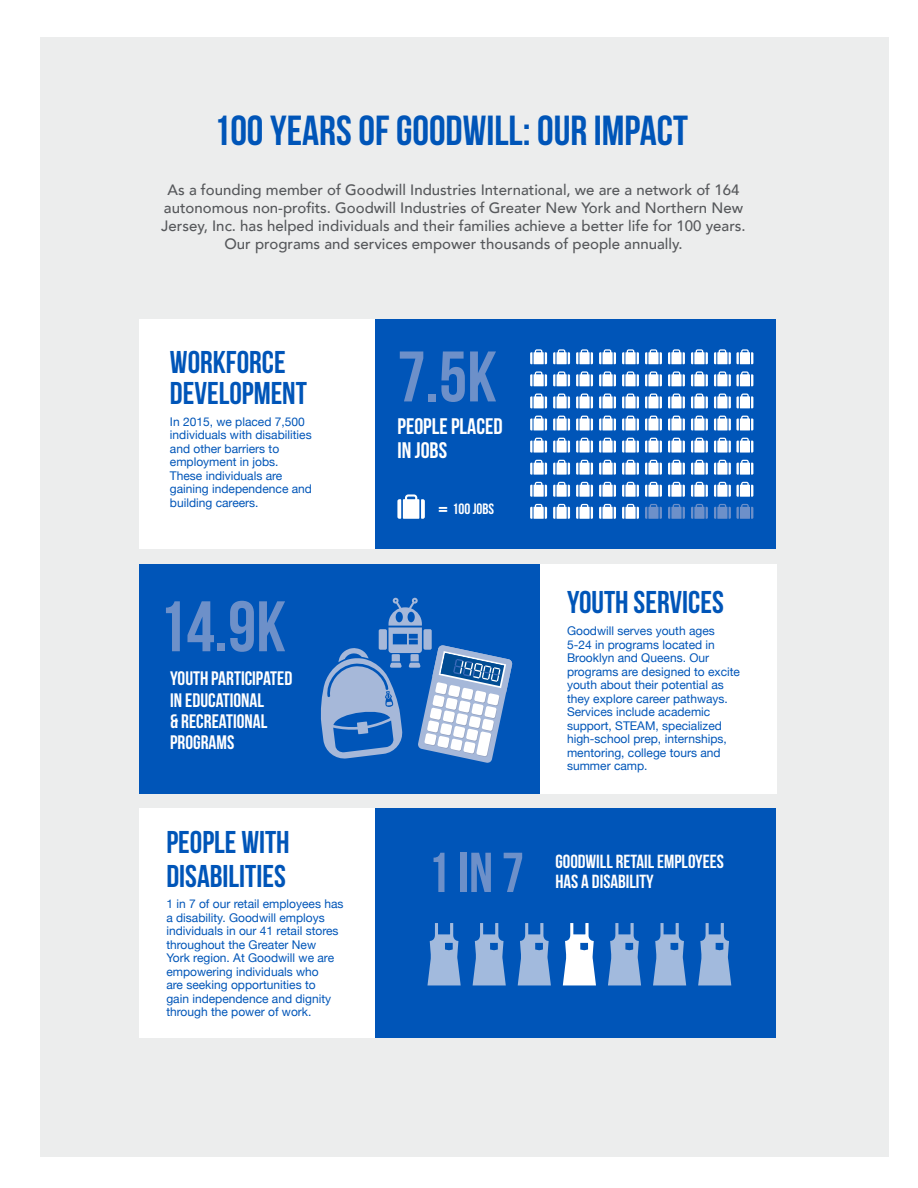
<style>
.page{position:relative;width:918px;height:1188px;background:#fff}
.page>*{position:absolute;margin:0;border:0;box-sizing:border-box;transform-origin:0 0}
.t1{font:71.4px "Bebas Neue";color:#6d90c9}
.t2{font:56.1px "Bebas Neue";color:#6d90c9}
.t3{font:42px "Bebas Neue";color:#0055b8}
.t4{font:31.5px/30.5px "Bebas Neue";color:#0055b8}
.t5{font:22.5px/24.5px "Bebas Neue";color:#fff}
.t6{font:19.5px/21.5px "Bebas Neue";color:#fff}
.t7{font:19.05px "Bebas Neue";color:#fff}
.t8{font:500 15px/18px "Avenir";color:#56585b;text-align:center}
.t9{font:15px "Bebas Neue";color:#fff}
.t10{font:12px/13.5px "Helvetica Neue";color:#0055b8}
.s1{font-family:"Avenir";font-weight:900}
</style>
<div class="page">
<div style="left:40px;top:37px;width:849px;height:1119px;background:#eceded"></div>
<div style="left:540px;top:564px;width:236px;height:229px;background:#fff"></div>
<div style="left:139px;top:564px;width:401px;height:229px;background:#0055b8"></div>
<div style="left:139px;top:319px;width:401px;height:230px;background:#fff"></div>
<div style="left:376px;top:319px;width:400px;height:230px;background:#0055b8"></div>
<div style="left:139px;top:808px;width:401px;height:230px;background:#fff"></div>
<div style="left:376px;top:808px;width:400px;height:230px;background:#0055b8"></div>
<svg style="left:397px;top:494px;width:28px;height:25px"></svg>
<svg style="left:553px;top:349px;width:17px;height:15px"></svg>
<svg style="left:576px;top:349px;width:17px;height:15px"></svg>
<svg style="left:599px;top:349px;width:17px;height:15px"></svg>
<svg style="left:622px;top:349px;width:17px;height:15px"></svg>
<svg style="left:645px;top:349px;width:17px;height:15px"></svg>
<svg style="left:668px;top:349px;width:17px;height:15px"></svg>
<svg style="left:691px;top:349px;width:17px;height:15px"></svg>
<svg style="left:553px;top:371px;width:17px;height:15px"></svg>
<svg style="left:576px;top:371px;width:17px;height:15px"></svg>
<svg style="left:599px;top:371px;width:17px;height:15px"></svg>
<svg style="left:622px;top:371px;width:17px;height:15px"></svg>
<svg style="left:645px;top:371px;width:17px;height:15px"></svg>
<svg style="left:668px;top:371px;width:17px;height:15px"></svg>
<svg style="left:691px;top:371px;width:17px;height:15px"></svg>
<svg style="left:553px;top:394px;width:17px;height:14px"></svg>
<svg style="left:576px;top:394px;width:17px;height:14px"></svg>
<svg style="left:599px;top:394px;width:17px;height:14px"></svg>
<svg style="left:622px;top:394px;width:17px;height:14px"></svg>
<svg style="left:645px;top:394px;width:17px;height:14px"></svg>
<svg style="left:668px;top:394px;width:17px;height:14px"></svg>
<svg style="left:691px;top:394px;width:17px;height:14px"></svg>
<svg style="left:553px;top:416px;width:17px;height:14px"></svg>
<svg style="left:576px;top:416px;width:17px;height:14px"></svg>
<svg style="left:599px;top:416px;width:17px;height:14px"></svg>
<svg style="left:622px;top:416px;width:17px;height:14px"></svg>
<svg style="left:645px;top:416px;width:17px;height:14px"></svg>
<svg style="left:668px;top:416px;width:17px;height:14px"></svg>
<svg style="left:691px;top:416px;width:17px;height:14px"></svg>
<svg style="left:553px;top:438px;width:17px;height:15px"></svg>
<svg style="left:576px;top:438px;width:17px;height:15px"></svg>
<svg style="left:599px;top:438px;width:17px;height:15px"></svg>
<svg style="left:622px;top:438px;width:17px;height:15px"></svg>
<svg style="left:645px;top:438px;width:17px;height:15px"></svg>
<svg style="left:668px;top:438px;width:17px;height:15px"></svg>
<svg style="left:691px;top:438px;width:17px;height:15px"></svg>
<svg style="left:553px;top:460px;width:17px;height:15px"></svg>
<svg style="left:576px;top:460px;width:17px;height:15px"></svg>
<svg style="left:599px;top:460px;width:17px;height:15px"></svg>
<svg style="left:622px;top:460px;width:17px;height:15px"></svg>
<svg style="left:645px;top:460px;width:17px;height:15px"></svg>
<svg style="left:668px;top:460px;width:17px;height:15px"></svg>
<svg style="left:691px;top:460px;width:17px;height:15px"></svg>
<svg style="left:553px;top:482px;width:17px;height:15px"></svg>
<svg style="left:576px;top:482px;width:17px;height:15px"></svg>
<svg style="left:599px;top:482px;width:17px;height:15px"></svg>
<svg style="left:622px;top:482px;width:17px;height:15px"></svg>
<svg style="left:645px;top:482px;width:17px;height:15px"></svg>
<svg style="left:668px;top:482px;width:17px;height:15px"></svg>
<svg style="left:691px;top:482px;width:17px;height:15px"></svg>
<svg style="left:553px;top:504px;width:17px;height:15px"></svg>
<svg style="left:530px;top:349px;width:17px;height:15px"></svg>
<svg style="left:530px;top:371px;width:17px;height:15px"></svg>
<svg style="left:530px;top:394px;width:17px;height:14px"></svg>
<svg style="left:530px;top:416px;width:17px;height:14px"></svg>
<svg style="left:530px;top:438px;width:17px;height:15px"></svg>
<svg style="left:530px;top:460px;width:17px;height:15px"></svg>
<svg style="left:530px;top:482px;width:17px;height:15px"></svg>
<svg style="left:530px;top:504px;width:17px;height:15px"></svg>
<svg style="left:576px;top:504px;width:17px;height:15px"></svg>
<svg style="left:599px;top:504px;width:17px;height:15px"></svg>
<svg style="left:622px;top:504px;width:17px;height:15px"></svg>
<svg style="left:714px;top:349px;width:39px;height:15px"></svg>
<svg style="left:714px;top:371px;width:39px;height:15px"></svg>
<svg style="left:714px;top:394px;width:39px;height:14px"></svg>
<svg style="left:714px;top:416px;width:39px;height:14px"></svg>
<svg style="left:714px;top:438px;width:39px;height:15px"></svg>
<svg style="left:714px;top:460px;width:39px;height:15px"></svg>
<svg style="left:714px;top:482px;width:39px;height:15px"></svg>
<svg style="left:645px;top:504px;width:17px;height:15px"></svg>
<svg style="left:668px;top:504px;width:17px;height:15px"></svg>
<svg style="left:691px;top:504px;width:17px;height:15px"></svg>
<svg style="left:714px;top:504px;width:39px;height:15px"></svg>
<svg style="left:427px;top:923px;width:34px;height:62px"></svg>
<svg style="left:473px;top:923px;width:33px;height:62px"></svg>
<svg style="left:518px;top:923px;width:33px;height:62px"></svg>
<svg style="left:563px;top:923px;width:33px;height:62px"></svg>
<svg style="left:608px;top:923px;width:33px;height:62px"></svg>
<svg style="left:653px;top:923px;width:33px;height:62px"></svg>
<svg style="left:698px;top:923px;width:33px;height:62px"></svg>
<svg style="left:320px;top:598px;width:193px;height:165px"></svg>
<h3 class="t3" style="left:214px;top:107px;width:476px">100 YEARS OF GOODWILL: OUR IMPACT</h3>
<p class="t8" style="left:161px;top:179px;width:586px">As a founding member of Goodwill Industries International, we are a network of 164 autonomous non-profits. Goodwill Industries of Greater New York and Northern New Jersey, Inc. has helped individuals and their families achieve a better life for 100 years.<br>Our programs and services empower thousands of people annually.</p>
<h3 class="t4" style="left:170px;top:347px;width:139px">WORKFORCE<br>DEVELOPMENT</h3>
<p class="t10" style="left:170px;top:415px;width:144px">In 2015, we placed 7,500 individuals with disabilities and other barriers to employment in jobs.<br>These individuals are gaining independence and building careers.</p>
<h1 class="t1" style="left:158px;top:587px;width:129px">14.9K</h1>
<h3 class="t6" style="left:170px;top:667px;width:124px">YOUTH PARTICIPATED<br>IN EDUCATIONAL<br>&amp; RECREATIONAL<br>PROGRAMS</h3>
<h3 class="t4" style="left:166px;top:825px;width:125px;line-height:33.5px">PEOPLE WITH<br>DISABILITIES</h3>
<p class="t10" style="left:166px;top:898px;width:179px">1 in 7 of our retail employees has a disability. Goodwill employs individuals in our 41 retail stores throughout the Greater New<br>York region. At Goodwill we are empowering individuals who<br>are seeking opportunities to<br>gain independence and dignity through the power of work.</p>
<h1 class="t1" style="left:397px;top:338px;width:101px">7.5K</h1>
<h3 class="t5" style="left:398px;top:414px;width:106px">PEOPLE PLACED<br>IN JOBS</h3>
<p class="t9" style="left:438px;top:501px;width:58px"><span class="s1">=</span> 100 JOBS</p>
<h2 class="t2" style="left:427px;top:842px;width:98px">1 IN 7</h2>
<h3 class="t4" style="left:567px;top:587px;width:158px">YOUTH SERVICES</h3>
<p class="t10" style="left:567px;top:625px;width:174px">Goodwill serves youth ages<br>5-24 in programs located in<br>Brooklyn and Queens. Our programs are designed to excite youth about their potential as they explore career pathways.<br>Services include academic support, STEAM, specialized high-school prep, internships, mentoring, college tours and summer camp.</p>
<h3 class="t7" style="left:555px;top:851px;width:170px">GOODWILL RETAIL EMPLOYEES</h3>
<h3 class="t7" style="left:555px;top:871px;width:100px">HAS A DISABILITY</h3>
</div>
